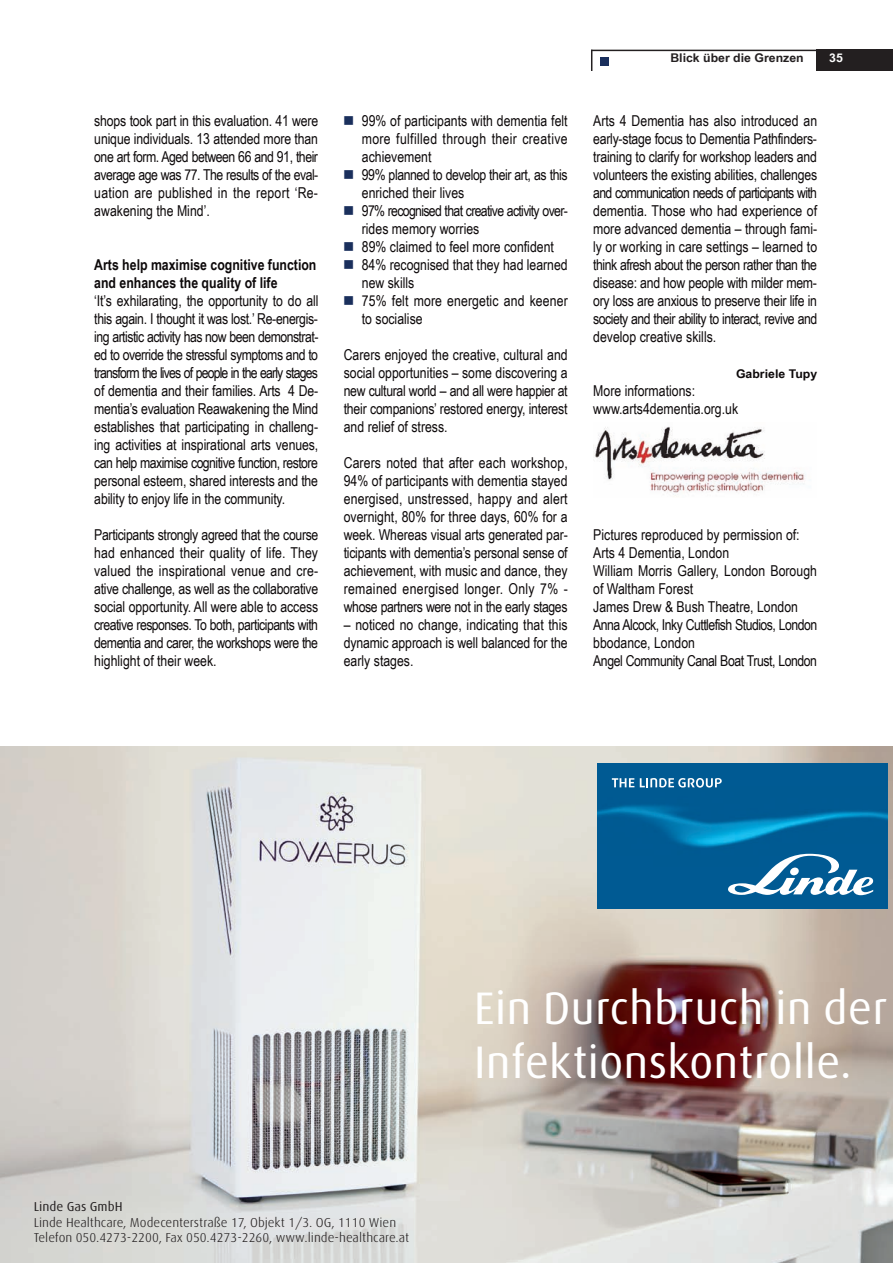
<style>
.page{position:relative;width:893px;height:1263px;background:#fff}
.page>*{position:absolute;margin:0;border:0;box-sizing:border-box;transform-origin:0 0}
.t1{font:45.6px/54.8px "Linde Dax Global Regular+EUQGTP";color:#fff}
.t2{font:15px/18px "Arial Narrow";color:#0d090a;text-align:justify}
.t3{font:700 15px/18px "Arial Narrow";color:#0d090a}
.t4{font:15px "Wingdings";color:#1a2f5c}
.t5{font:12.9px/15.5px "Linde Dax Global Light+XSRXRH";color:#231f20}
.t6{font:12.9px "Linde Dax Global Regular+EUQGTP";color:#231f20}
.t7{font:700 12px "Arial Narrow";color:#231f20;scale:1.25 1}
.t8{font:700 12px "Arial Narrow";color:#0d090a;scale:1.25 1}
.t9{font:700 12px "Arial Narrow";color:#fff;scale:1.25 1}
</style>
<div class="page">
<div style="left:816px;top:50px;width:77px;height:21px;background:#231f20"></div>
<hr style="left:591px;top:50px;width:256px;height:1px;background:#231f20">
<svg style="left:591px;top:51px;width:1px;height:20px"></svg>
<div style="left:600px;top:57px;width:9px;height:8px;background:#1a2f5c"></div>
<img style="left:0;top:746px;width:893px;height:517px">
<img style="left:597px;top:764px;width:291px;height:145px">
<svg style="left:728px;top:854px;width:146px;height:41px"></svg>
<svg style="left:640px;top:778px;width:82px;height:10px"></svg>
<svg style="left:612px;top:778px;width:22px;height:9px"></svg>
<img style="left:593px;top:426px;width:212px;height:70px">
<p class="t2" style="left:94px;top:112px;width:226px">shops took part in this evaluation. 41 were unique individuals. 13 attended more than one art form. Aged between 66 and 91, their average age was 77. The results of the eval&shy;uation are published in the report ‘Re - awake ning the Mind’.</p>
<p class="t3" style="left:94px;top:256px;width:224px">Arts help maximise cognitive function and enhances the quality of life</p>
<p class="t2" style="left:94px;top:292px;width:226px">‘It’s exhilarating, the opportunity to do all this again. I thought it was lost.’ Re-energis&shy;ing artistic activity has now been demonstrat&shy;ed to override the stressful symptoms and to transform the lives of people in the early stages of dementia and their families. Arts 4 De - mentia’s evaluation Reawakening the Mind establishes that participating in challeng&shy;ing activities at inspirational arts venues, can help maximise cognitive function, restore personal esteem, shared interests and the ability to enjoy life in the community.</p>
<p class="t2" style="left:94px;top:526px;width:226px">Participants strongly agreed that the course had enhanced their quality of life. They valued the inspirational venue and cre&shy;ative challenge, as well as the collaborative social opportunity. All were able to access creative responses. To both, participants with dementia and carer, the workshops were the highlight of their week.</p>
<p class="t2" style="left:362px;top:112px;width:207px;text-align:left">99% of participants with dementia felt more fulfilled through their creative achievement<br>99% planned to develop their art, as this enriched their lives<br>97% recognised that creative activity over&shy;rides memory worries<br>89% claimed to feel more confident<br>84% recognised that they had learned new skills<br>75% felt more energetic and keener to socialise</p>
<p class="t2" style="left:344px;top:346px;width:225px">Carers enjoyed the creative, cultural and social opportunities – some discovering a new cultural world – and all were happier at their companions’ restored energy, interest and relief of stress.</p>
<p class="t2" style="left:344px;top:454px;width:226px">Carers noted that after each workshop, 94% of participants with dementia stayed energised, unstressed, happy and alert overnight, 80% for three days, 60% for a week. Whereas visual arts generated par&shy;ticipants with dementia’s personal sense of achievement, with music and dance, they remained energised longer. Only 7% - whose partners were not in the early stages</p>
<p class="t2" style="left:344px;top:616px;width:225px">– noticed no change, indicating that this dynamic approach is well balanced for the early stages.</p>
<p class="t4" style="left:343px;top:113px;width:13px">■</p>
<p class="t4" style="left:343px;top:167px;width:13px">■</p>
<p class="t4" style="left:343px;top:203px;width:13px">■</p>
<p class="t4" style="left:343px;top:293px;width:13px">■</p>
<p class="t7" style="left:670px;top:51px;width:108px">Blick über die Grenzen</p>
<p class="t9" style="left:829px;top:51px;width:12px">35</p>
<p class="t2" style="left:593px;top:112px;width:226px">Arts 4 Dementia has also introduced an early-stage focus to Dementia Pathfinders - training to clarify for workshop leaders and volunteers the existing abilities, challenges and communication needs of participants with dementia. Those who had experience of more advanced dementia – through fami&shy;ly or working in care settings – learned to think afresh about the person rather than the disease: and how people with milder mem&shy;ory loss are anxious to preserve their life in society and their ability to interact, revive and develop creative skills.</p>
<p class="t8" style="left:736px;top:367px;width:66px">Gabriele Tupy</p>
<p class="t2" style="left:593px;top:382px;width:146px">More informations: www.arts4dementia.org.uk</p>
<p class="t2" style="left:593px;top:526px;width:226px;text-align:left">Pictures reproduced by permission of:<br>Arts 4 Dementia, London<br>William Morris Gallery, London Borough of Waltham Forest<br>James Drew &amp; Bush Theatre, London<br>Anna Alcock, Inky Cuttlefish Studios, London bbodance, London<br>Angel Community Canal Boat Trust, London</p>
<h1 class="t1" style="left:474px;top:983px;width:415px">Ein Durchbruch in der<br>Infektionskontrolle.</h1>
<p class="t6" style="left:34px;top:1201px;width:90px">Linde Gas GmbH</p>
<p class="t5" style="left:34px;top:1215px;width:377px">Linde Healthcare, Modecenterstraße 17, Objekt 1/3. OG, 1110 Wien<br>Telefon 050.4273-2200, Fax 050.4273-2260, www.linde-healthcare.at</p>
</div>
